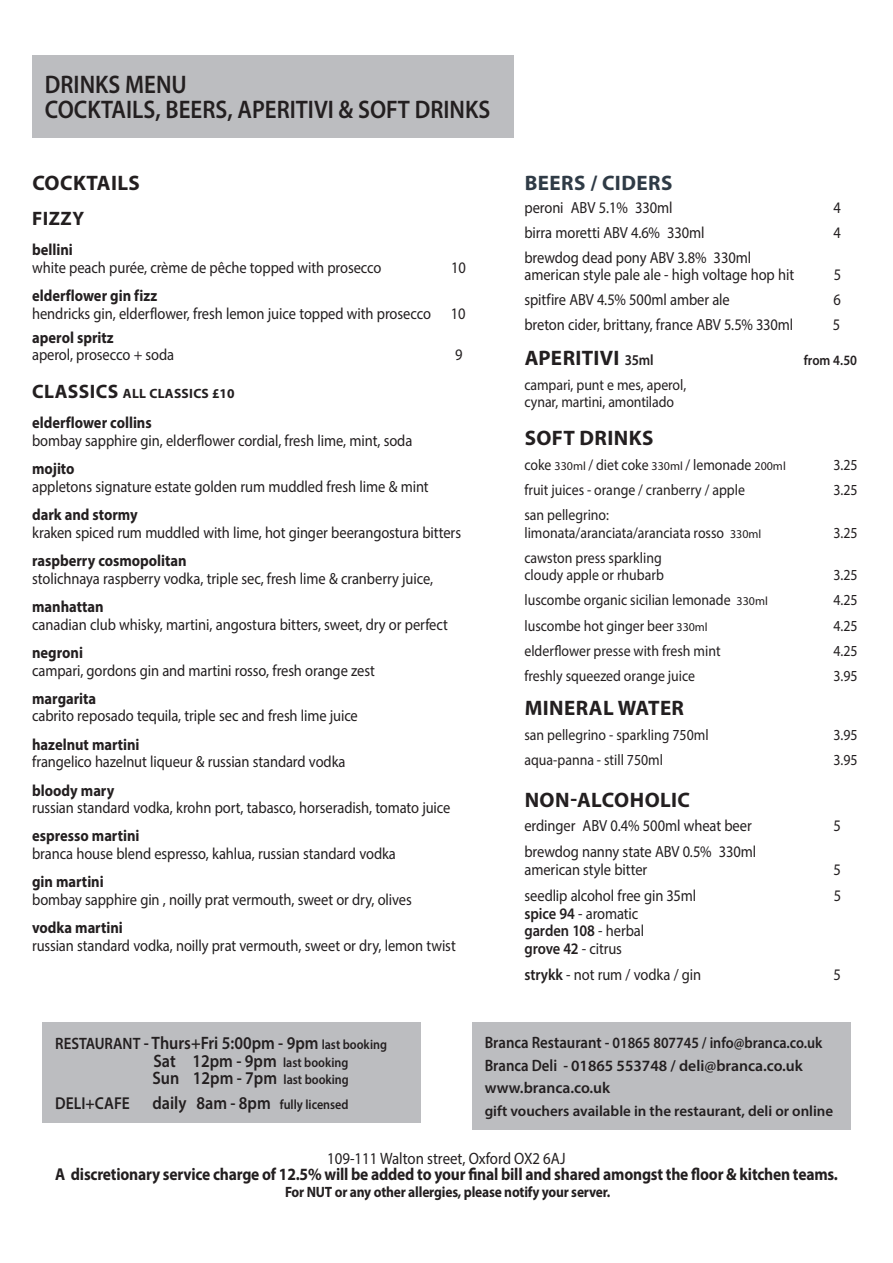
<style>
.page{position:relative;width:893px;height:1263px;background:#fff}
.page>*{position:absolute;margin:0;border:0;box-sizing:border-box;transform-origin:0 0}
.t1{font:600 25.5px/25px "Myriad Pro";color:#231f20;scale:.9 1}
._3__Food_Item_Descri{font:700 21px "Myriad Pro";letter-spacing:.02em;color:#231f20}
.Beer_and_Spirits{font:700 21px "Myriad Pro";letter-spacing:.015em;color:#231f20}
.Cocktails{font:700 21px "Myriad Pro";letter-spacing:.02em;color:#231f20}
.Cocktails-2{font:700 21px "Myriad Pro";letter-spacing:.02em;color:#2f3b46}
.Black_Head{font:700 21px "Myriad Pro";letter-spacing:.02em;color:#231f20}
.Black_Head-2{font:700 19.5px "Myriad Pro";letter-spacing:.02em;color:#231f20}
._3__Food_Item_Descri-2{font:600 18px/17.7px "Myriad Pro";color:#231f20;scale:.9 1}
._3__Food_Item_Descri-3{font:700 17.25px "Myriad Pro";letter-spacing:-.015em;color:#231f20;scale:.9 1}
._3__Food_Item_Descri-4{font:16.5px "Myriad Pro";color:#231f20;scale:.9 1}
.Cocktails-3{font:16.2px/17.7px "Myriad Pro";letter-spacing:-.005em;color:#231f20;scale:.9 1}
.Beer_and_Spirits-2{font:16.2px/17.7px "Myriad Pro";letter-spacing:-.005em;color:#231f20;scale:.9 1}
.Beer_and_Spirits-3{font:600 16.2px/17.7px "Myriad Pro";letter-spacing:-.005em;color:#231f20;scale:.9 1}
._3__Food_Item_Descri-5{font:600 15.75px "Myriad Pro";color:#231f20}
._3__Food_Item_Descri-6{font:600 15.75px "Myriad Pro";color:#231f20;scale:.9 1}
._3__Food_Item_Descri-7{font:15.3px/17.7px "Myriad Pro";color:#231f20;scale:.9 1}
.Beer_and_Spirits-4{font:15.3px/16.5px "Myriad Pro";letter-spacing:-.01em;color:#231f20;scale:.9 1}
._3__Food_Item_Descri-8{font:600 15px "Myriad Pro";color:#231f20}
._3__Food_Item_Descri-9{font:700 15px "Myriad Pro";letter-spacing:-.015em;color:#231f20;scale:.9 1}
.Beer_and_Spirits-5{font:600 14.25px "Myriad Pro";color:#231f20;scale:.9 1}
._3__Food_Item_Descri-10{font:600 13.5px "Myriad Pro";color:#231f20;scale:.9 1}
.Black_Head-3{font:700 13.5px "Myriad Pro";letter-spacing:.02em;color:#231f20}
.s1{font-weight:700}
.s2{font-size:19.5px}
.s3{font-weight:600;font-size:15px}
.s4{font-size:12px}
.s5{font-weight:400}
.s6{font-weight:600}
.s7{font-size:16.5px}
.s8{font-size:13.5px}
.s9{font-size:17.25px}
.s10{font-size:18px}
</style>
<div class="page">
<div style="left:32px;top:55px;width:482px;height:82px;background:#bcbdc0"></div>
<div style="left:43px;top:1022px;width:378px;height:101px;background:#bcbdc0"></div>
<div style="left:472px;top:1022px;width:378px;height:108px;background:#bcbdc0"></div>
<p class="t1" style="left:45px;top:72px;width:496px">DRINKS MENU<br>COCKTAILS, BEERS, APERITIVI &amp; SOFT DRINKS</p>
<p class="Black_Head" style="left:32px;top:169px;width:109px">COCKTAILS</p>
<p class="Black_Head-2" style="left:32px;top:205px;width:53px">FIZZY</p>
<p class="Cocktails-3" style="left:32px;top:241px;width:390px"><span class="s1">bellini<br></span>white peach purée, crème de pêche topped with prosecco</p>
<p class="Cocktails-3" style="left:451px;top:258px;width:18px">10</p>
<p class="Cocktails-3" style="left:32px;top:286px;width:483px"><span class="s1">elderflower gin fizz<br></span>hendricks gin, elderflower, fresh lemon juice topped with prosecco 10</p>
<p class="Beer_and_Spirits-2" style="left:32px;top:328px;width:159px"><span class="s1">aperol spritz<br></span>aperol, prosecco + soda</p>
<p class="Beer_and_Spirits-2" style="left:455px;top:346px;width:10px">9</p>
<p class="Black_Head-3" style="left:32px;top:385px;width:204px"><span class="s2">CLASSICS</span> ALL CLASSICS £10</p>
<p class="Cocktails-3" style="left:32px;top:414px;width:424px"><span class="s1">elderflower collins<br></span>bombay sapphire gin, elderflower cordial, fresh lime, mint, soda</p>
<p class="Cocktails-3" style="left:32px;top:460px;width:442px"><span class="s1">mojito<br></span>appletons signature estate golden rum muddled fresh lime &amp; mint</p>
<p class="Cocktails-3" style="left:32px;top:506px;width:478px"><span class="s1">dark and stormy<br></span>kraken spiced rum muddled with lime, hot ginger beerangostura bitters</p>
<p class="Cocktails-3" style="left:32px;top:552px;width:447px"><span class="s1">raspberry cosmopolitan<br></span>stolichnaya raspberry vodka, triple sec, fresh lime &amp; cranberry juice,</p>
<p class="Cocktails-3" style="left:32px;top:597px;width:463px"><span class="s1">manhattan<br></span>canadian club whisky, martini, angostura bitters, sweet, dry or perfect</p>
<p class="Cocktails-3" style="left:32px;top:643px;width:382px"><span class="s1">negroni<br></span>campari, gordons gin and martini rosso, fresh orange zest</p>
<p class="Cocktails-3" style="left:32px;top:689px;width:363px"><span class="s1">margarita<br></span>cabrito reposado tequila, triple sec and fresh lime juice</p>
<p class="Cocktails-3" style="left:32px;top:735px;width:350px"><span class="s1">hazelnut martini<br></span>frangelico hazelnut liqueur &amp; russian standard vodka</p>
<p class="Cocktails-3" style="left:32px;top:781px;width:466px"><span class="s1">bloody mary<br></span>russian standard vodka, krohn port, tabasco, horseradish, tomato juice</p>
<p class="Cocktails-3" style="left:32px;top:827px;width:406px"><span class="s1">espresso martini<br></span>branca house blend espresso, kahlua, russian standard vodka</p>
<p class="Cocktails-3" style="left:32px;top:873px;width:423px"><span class="s1">gin martini<br></span>bombay sapphire gin , noilly prat vermouth, sweet or dry, olives</p>
<p class="Cocktails-3" style="left:32px;top:919px;width:472px"><span class="s1">vodka martini<br></span>russian standard vodka, noilly prat vermouth, sweet or dry, lemon twist</p>
<p class="Cocktails-2" style="left:525px;top:169px;width:149px">BEERS / CIDERS</p>
<p class="Beer_and_Spirits-2" style="left:524px;top:198px;width:166px">peroni ABV 5.1% 330ml</p>
<p class="Beer_and_Spirits-2" style="left:834px;top:198px;width:10px">4</p>
<p class="Beer_and_Spirits-2" style="left:524px;top:223px;width:202px">birra moretti ABV 4.6% 330ml</p>
<p class="Beer_and_Spirits-2" style="left:834px;top:223px;width:10px">4</p>
<p class="Beer_and_Spirits-2" style="left:524px;top:249px;width:301px;line-height:16.5px">brewdog dead pony ABV 3.8% 330ml american style pale ale - high voltage hop hit</p>
<p class="Beer_and_Spirits-2" style="left:834px;top:265px;width:10px">5</p>
<p class="Beer_and_Spirits-2" style="left:524px;top:290px;width:230px">spitfire ABV 4.5% 500ml amber ale</p>
<p class="Beer_and_Spirits-2" style="left:834px;top:290px;width:10px">6</p>
<p class="Beer_and_Spirits-2" style="left:524px;top:315px;width:300px">breton cider, brittany, france ABV 5.5% 330ml</p>
<p class="Beer_and_Spirits-2" style="left:833px;top:315px;width:10px">5</p>
<p class="Beer_and_Spirits" style="left:525px;top:344px;width:131px">APERITIVI <span class="s3">35ml</span></p>
<p class="Beer_and_Spirits-5" style="left:804px;top:351px;width:61px">from 4.50</p>
<p class="Beer_and_Spirits-4" style="left:524px;top:376px;width:181px">campari, punt e mes, aperol, cynar, martini, amontilado</p>
<p class="_3__Food_Item_Descri" style="left:525px;top:424px;width:130px">SOFT DRINKS</p>
<p class="_3__Food_Item_Descri-7" style="left:524px;top:456px;width:292px">coke <span class="s4">330ml</span> / diet coke <span class="s4">330ml</span> / lemonade <span class="s4">200ml</span></p>
<p class="_3__Food_Item_Descri-7" style="left:833px;top:456px;width:28px">3.25</p>
<p class="_3__Food_Item_Descri-7" style="left:524px;top:481px;width:247px">fruit juices - orange / cranberry / apple</p>
<p class="_3__Food_Item_Descri-7" style="left:833px;top:481px;width:28px">3.25</p>
<p class="_3__Food_Item_Descri-7" style="left:524px;top:506px;width:265px">san pellegrino: limonata/aranciata/aranciata rosso <span class="s4">330ml</span></p>
<p class="_3__Food_Item_Descri-7" style="left:833px;top:523px;width:28px">3.25</p>
<p class="_3__Food_Item_Descri-7" style="left:524px;top:548px;width:156px">cawston press sparkling cloudy apple or rhubarb</p>
<p class="_3__Food_Item_Descri-7" style="left:833px;top:566px;width:28px">3.25</p>
<p class="_3__Food_Item_Descri-7" style="left:524px;top:591px;width:272px">luscombe organic sicilian lemonade <span class="s4">330ml</span></p>
<p class="_3__Food_Item_Descri-7" style="left:833px;top:591px;width:28px">4.25</p>
<p class="_3__Food_Item_Descri-7" style="left:524px;top:616px;width:205px">luscombe hot ginger beer <span class="s4">330ml</span></p>
<p class="_3__Food_Item_Descri-7" style="left:833px;top:616px;width:28px">4.25</p>
<p class="_3__Food_Item_Descri-7" style="left:524px;top:641px;width:219px">elderflower presse with fresh mint</p>
<p class="_3__Food_Item_Descri-7" style="left:833px;top:641px;width:28px">4.25</p>
<p class="_3__Food_Item_Descri-7" style="left:524px;top:666px;width:191px">freshly squeezed orange juice</p>
<p class="_3__Food_Item_Descri-7" style="left:833px;top:666px;width:28px">3.95</p>
<p class="_3__Food_Item_Descri" style="left:525px;top:694px;width:161px">MINERAL WATER</p>
<p class="_3__Food_Item_Descri-7" style="left:524px;top:726px;width:206px">san pellegrino - sparkling 750ml</p>
<p class="_3__Food_Item_Descri-7" style="left:833px;top:726px;width:28px">3.95</p>
<p class="_3__Food_Item_Descri-7" style="left:524px;top:751px;width:155px">aqua-panna - still 750ml</p>
<p class="_3__Food_Item_Descri-7" style="left:833px;top:751px;width:28px">3.95</p>
<p class="Cocktails" style="left:525px;top:786px;width:167px">NON-ALCOHOLIC</p>
<p class="Beer_and_Spirits-2" style="left:524px;top:816px;width:254px">erdinger ABV 0.4% 500ml wheat beer</p>
<p class="Beer_and_Spirits-2" style="left:834px;top:816px;width:10px">5</p>
<p class="Beer_and_Spirits-2" style="left:524px;top:843px;width:259px">brewdog nanny state ABV 0.5% 330ml american style bitter</p>
<p class="Beer_and_Spirits-2" style="left:834px;top:860px;width:10px">5</p>
<p class="Beer_and_Spirits-2" style="left:524px;top:886px;width:192px">seedlip alcohol free gin 35ml</p>
<p class="Beer_and_Spirits-2" style="left:834px;top:886px;width:10px">5</p>
<p class="Beer_and_Spirits-3" style="left:524px;top:904px;width:135px">spice 94 <span class="s5">- aromatic </span>garden 108 <span class="s5">- herbal </span>grove 42 <span class="s5">- citrus</span></p>
<p class="Beer_and_Spirits-2" style="left:524px;top:965px;width:198px"><span class="s6">strykk</span> - not rum / vodka / gin</p>
<p class="Beer_and_Spirits-2" style="left:834px;top:965px;width:10px">5</p>
<p class="_3__Food_Item_Descri-2" style="left:153px;top:1034px;width:262px;text-indent:-97px"><span class="s7">RESTAURANT</span> - Thurs+Fri 5:00pm - 9pm <span class="s8">last booking<br></span>Sat 12pm - 9pm <span class="s8">last booking<br></span>Sun 12pm - 7pm <span class="s8">last booking</span></p>
<p class="_3__Food_Item_Descri-10" style="left:55px;top:1096px;width:327px"><span class="s9">DELI+CAFE</span> <span class="s10">daily 8am - 8pm</span> fully licensed</p>
<p class="_3__Food_Item_Descri-6" style="left:485px;top:1033px;width:377px"><span class="s7">Branca Restaurant -</span> 01865 807745 / info@branca.co.uk</p>
<p class="_3__Food_Item_Descri-5" style="left:485px;top:1055px;width:320px"><span class="s7">Branca Deli -</span> 01865 553748 / deli@branca.co.uk</p>
<p class="_3__Food_Item_Descri-5" style="left:485px;top:1078px;width:127px">www.branca.co.uk</p>
<p class="_3__Food_Item_Descri-8" style="left:485px;top:1101px;width:350px">gift vouchers available in the restaurant, deli or online</p>
<p class="_3__Food_Item_Descri-4" style="left:327px;top:1148px;width:267px">109-111 Walton street, Oxford OX2 6AJ</p>
<p class="_3__Food_Item_Descri-3" style="left:55px;top:1163px;width:871px">A discretionary service charge of 12.5% will be added to your final bill and shared amongst the floor &amp; kitchen teams.</p>
<p class="_3__Food_Item_Descri-9" style="left:285px;top:1182px;width:363px">For NUT or any other allergies, please notify your server.</p>
</div>
